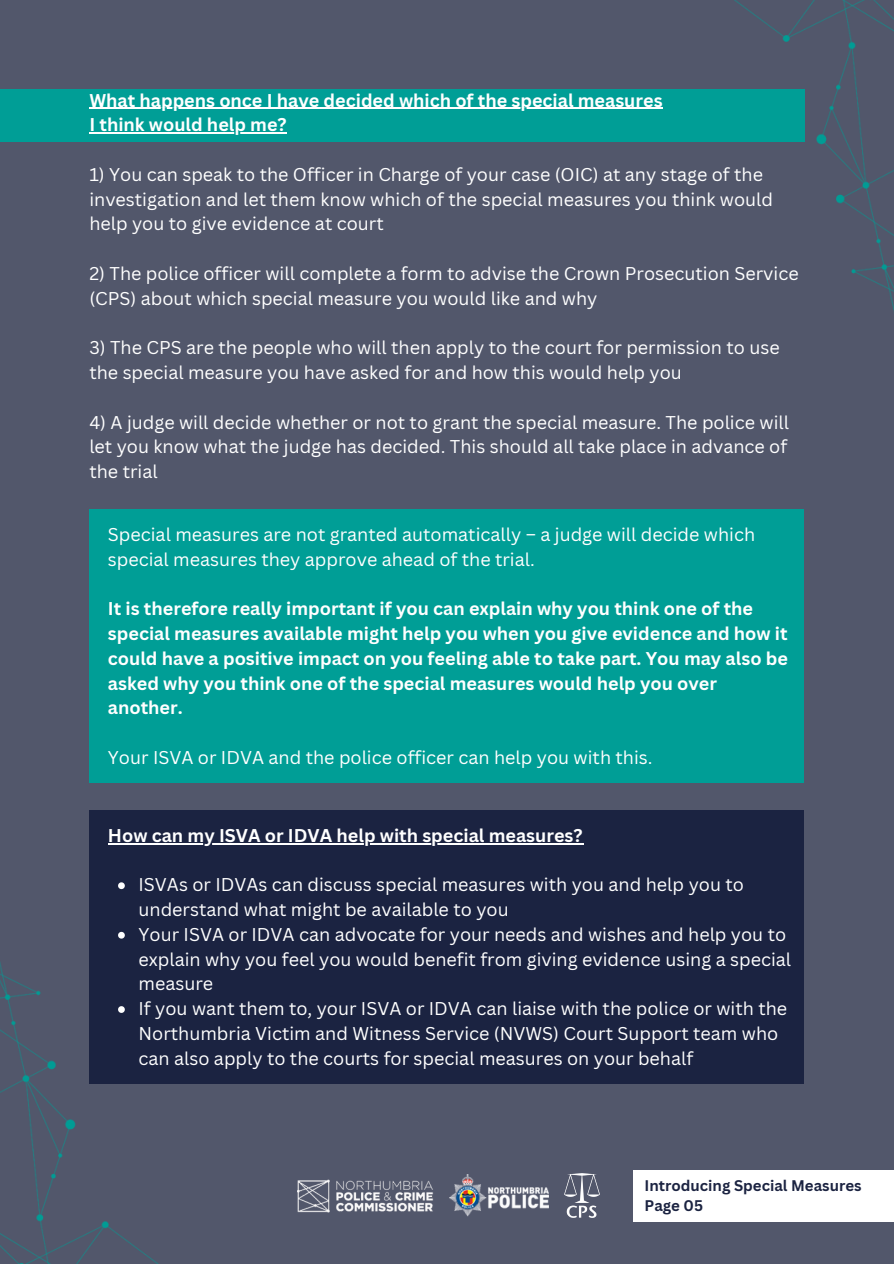
<style>
.page{position:relative;width:894px;height:1264px;background:#fff}
.page>*{position:absolute;margin:0;border:0;box-sizing:border-box;transform-origin:0 0}
.t1{font:18px/24.8px "Canva Sans";color:#fff}
.t2{font:700 18px/24.8px "Canva Sans";color:#fff}
.t3{font:700 15px "Canva Sans";color:#1b2341}
</style>
<div class="page">
<div style="left:0;top:0;width:893px;height:1263px;background:#52576b"></div>
<img style="left:564px;top:1173px;width:35px;height:44px">
<div style="left:632px;top:1170px;width:261px;height:51px;background:#fff"></div>
<div style="left:0;top:89px;width:804px;height:53px;background:#009e96"></div>
<hr style="left:89px;top:108px;width:574px;height:1px;background:#fff">
<hr style="left:89px;top:132px;width:198px;height:2px;background:#fff">
<div style="left:89px;top:509px;width:715px;height:273px;background:#009e96"></div>
<div style="left:89px;top:809px;width:715px;height:274px;background:#1b2341"></div>
<hr style="left:108px;top:843px;width:475px;height:1px;background:#fff">
<img style="left:449px;top:1174px;width:99px;height:42px">
<img style="left:0;top:844px;width:162px;height:419px">
<img style="left:734px;top:0;width:159px;height:307px">
<img style="left:298px;top:1179px;width:136px;height:34px">
<h1 class="t2" style="left:89px;top:87px;width:574px">What happens once I have decided which of the special measures</h1>
<h2 class="t2" style="left:89px;top:112px;width:199px">I think would help me?</h2>
<h2 class="t1" style="left:89px;top:162px;width:675px">1) You can speak to the Officer in Charge of your case (OIC) at any stage of the</h2>
<h2 class="t1" style="left:89px;top:186px;width:685px">investigation and let them know which of the special measures you think would help you to give evidence at court</h2>
<h2 class="t1" style="left:89px;top:261px;width:710px">2) The police officer will complete a form to advise the Crown Prosecution Service</h2>
<h2 class="t1" style="left:89px;top:285px;width:509px">(CPS) about which special measure you would like and why</h2>
<h2 class="t1" style="left:89px;top:335px;width:691px">3) The CPS are the people who will then apply to the court for permission to use</h2>
<h2 class="t1" style="left:89px;top:360px;width:594px">the special measure you have asked for and how this would help you</h2>
<h2 class="t1" style="left:89px;top:409px;width:701px">4) A judge will decide whether or not to grant the special measure. The police will</h2>
<h2 class="t1" style="left:89px;top:434px;width:699px">let you know what the judge has decided. This should all take place in advance of the trial</h2>
<h1 class="t1" style="left:108px;top:521px;width:648px">Special measures are not granted automatically – a judge will decide which special measures they approve ahead of the trial.</h1>
<p class="t2" style="left:108px;top:596px;width:681px">It is therefore really important if you can explain why you think one of the special measures available might help you when you give evidence and how it could have a positive impact on you feeling able to take part. You may also be asked why you think one of the special measures would help you over another.</p>
<p class="t1" style="left:108px;top:744px;width:546px">Your ISVA or IDVA and the police officer can help you with this.</p>
<p class="t2" style="left:108px;top:822px;width:476px">How can my ISVA or IDVA help with special measures?</p>
<p class="t1" style="left:138px;top:872px;width:607px">ISVAs or IDVAs can discuss special measures with you and help you to understand what might be available to you</p>
<p class="t1" style="left:138px;top:921px;width:654px">Your ISVA or IDVA can advocate for your needs and wishes and help you to explain why you feel you would benefit from giving evidence using a special measure</p>
<p class="t1" style="left:138px;top:995px;width:650px">If you want them to, your ISVA or IDVA can liaise with the police or with the<br>Northumbria Victim and Witness Service (NVWS) Court Support team who can also apply to the courts for special measures on your behalf</p>
<h1 class="t3" style="left:644px;top:1174px;width:218px">Introducing Special Measures</h1>
<h2 class="t3" style="left:644px;top:1194px;width:60px">Page 05</h2>
</div>
